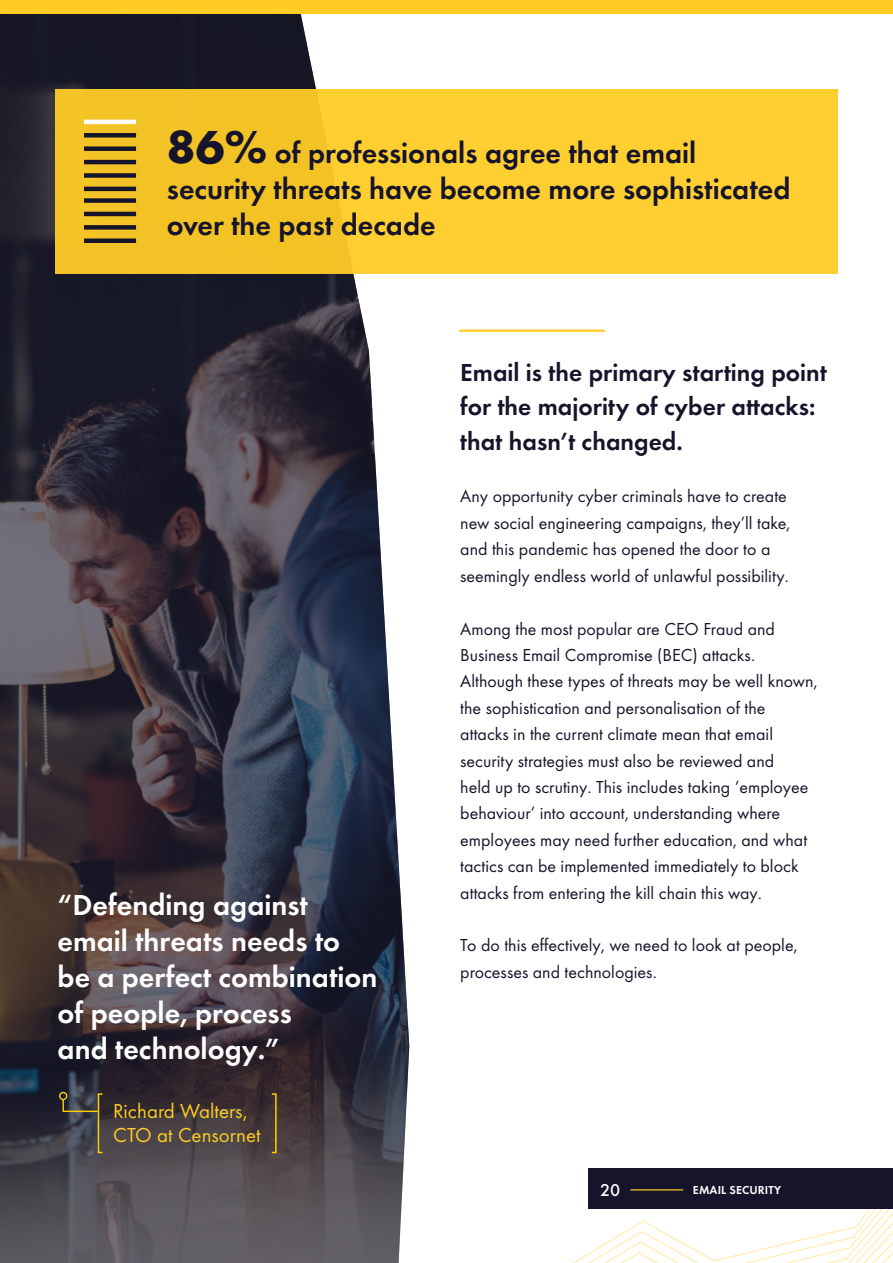
<style>
.page{position:relative;width:893px;height:1263px;background:#fff}
.page>*{position:absolute;margin:0;border:0;box-sizing:border-box;transform-origin:0 0}
.t1{font:600 30px/36px "Function Pro";color:#16142a}
.t2{font:600 30px/36px "Function Pro";color:#fff}
.t3{font:600 25.5px/34.5px "Function Pro";color:#16142a}
.t4{font:21px/23.4px "Function Pro";color:#ffcc26}
.t5{font:18px/26.4px "Function Pro";color:#16142a}
.t6{font:500 17.85px "Function Pro";color:#fff}
.t7{font:600 12px "Function Pro";letter-spacing:.01em;color:#fff}
.s1{font-weight:700;font-size:48px}
</style>
<div class="page">
<svg style="left:0;top:14px;width:409px;height:1249px;background:#42404a"></svg>
<div style="left:55px;top:89px;width:783px;height:185px;background:#ffce31"></div>
<svg style="left:572px;top:1168px;width:321px;height:95px"></svg>
<div style="left:588px;top:1169px;width:305px;height:40px;background:#16142a"></div>
<hr style="left:630px;top:1189px;width:53px;height:1px;background:#ffcc26">
<div style="left:271px;top:1093px;width:6px;height:60px;border:2px solid #ffcf00"></div>
<div style="left:98px;top:1093px;width:5px;height:60px;border:2px solid #ffcf00"></div>
<svg style="left:58px;top:1091px;width:41px;height:22px"></svg>
<hr style="left:459px;top:330px;width:146px;height:2px;background:#ffcc26">
<div style="left:0;top:0;width:893px;height:14px;background:#ffcc26"></div>
<div style="left:84px;top:238px;width:52px;height:5px;background:#16142a"></div>
<div style="left:84px;top:133px;width:52px;height:5px;background:#16142a"></div>
<hr style="left:84px;top:187px;width:52px;height:4px;background:#16142a">
<hr style="left:84px;top:212px;width:52px;height:4px;background:#16142a">
<hr style="left:84px;top:160px;width:52px;height:4px;background:#16142a">
<div style="left:84px;top:225px;width:52px;height:5px;background:#16142a"></div>
<hr style="left:84px;top:120px;width:52px;height:4px;background:#fff">
<div style="left:84px;top:173px;width:52px;height:5px;background:#16142a"></div>
<div style="left:84px;top:198px;width:52px;height:5px;background:#16142a"></div>
<div style="left:84px;top:146px;width:52px;height:5px;background:#16142a"></div>
<h1 class="t1" style="left:167px;top:135px;width:625px"><span class="s1">86%</span> of professionals agree that email security threats have become more sophisticated over the past decade</h1>
<h1 class="t2" style="left:58px;top:887px;width:321px">“Defending against email threats needs to be a perfect combination of people, process<br>and technology.”</h1>
<p class="t4" style="left:113px;top:1099px;width:149px">Richard Walters,<br>CTO at Censornet</p>
<h2 class="t3" style="left:460px;top:355px;width:368px">Email is the primary starting point for the majority of cyber attacks: that hasn’t changed.</h2>
<p class="t5" style="left:460px;top:483px;width:331px">Any opportunity cyber criminals have to create new social engineering campaigns, they’ll take, and this pandemic has opened the door to a seemingly endless world of unlawful possibility.</p>
<p class="t5" style="left:460px;top:615px;width:359px">Among the most popular are CEO Fraud and Business Email Compromise (BEC) attacks.<br>Although these types of threats may be well known, the sophistication and personalisation of the attacks in the current climate mean that email security strategies must also be reviewed and<br>held up to scrutiny. This includes taking ‘employee behaviour’ into account, understanding where employees may need further education, and what tactics can be implemented immediately to block attacks from entering the kill chain this way.</p>
<p class="t5" style="left:460px;top:932px;width:339px">To do this effectively, we need to look at people, processes and technologies.</p>
<p class="t6" style="left:600px;top:1179px;width:22px">20</p>
<p class="t7" style="left:693px;top:1182px;width:90px">EMAIL SECURITY</p>
</div>
